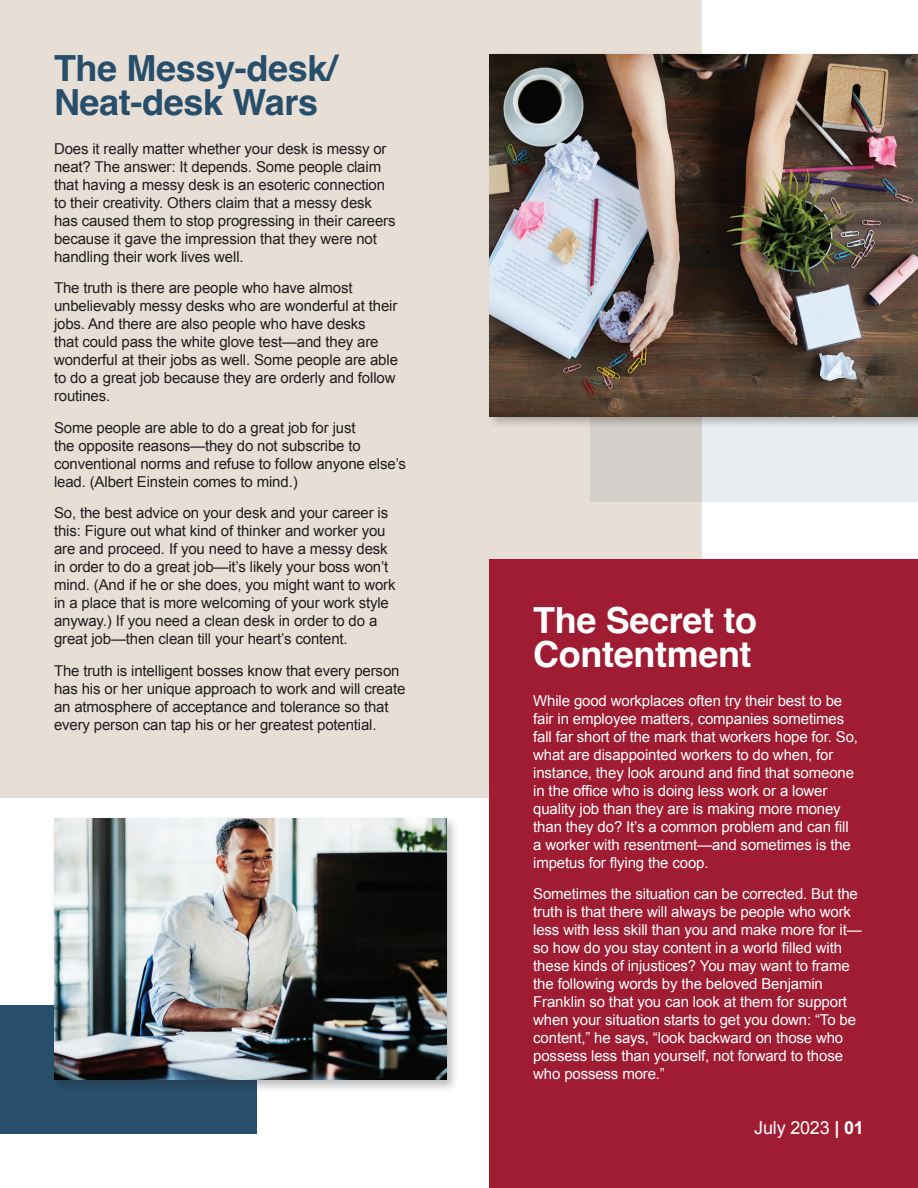
<style>
.page{position:relative;width:918px;height:1188px;background:#fff}
.page>*{position:absolute;margin:0;border:0;box-sizing:border-box;transform-origin:0 0}
.t1{font:700 36px/34.5px "Helvetica";letter-spacing:-.01em;color:#274e6b}
.t2{font:700 36px/34.5px "Helvetica";letter-spacing:-.01em;color:#fff}
.t3{font:18px "Arial";letter-spacing:-.01em;color:#fff}
.t4{font:15px/18px "Arial";letter-spacing:-.01em;color:#211d1f}
.t5{font:15px/18px "Arial";letter-spacing:-.01em;color:#fff}
.s1{font-weight:700}
</style>
<div class="page">
<div style="left:0;top:0;width:702px;height:797px;background:#e7dfd6"></div>
<svg style="left:591px;top:430px;width:327px;height:72px;background:#e1e3e3"></svg>
<div style="left:0;top:1006px;width:256px;height:128px;background:#274e6b"></div>
<div style="left:489px;top:559px;width:429px;height:629px;background:#a01c32"></div>
<div style="left:486px;top:51px;width:432px;height:379px;background:#231f20;opacity:.3"></div>
<img style="left:489px;top:54px;width:429px;height:363px">
<div style="left:51px;top:815px;width:408px;height:278px;background:#231f20;opacity:.3"></div>
<img style="left:54px;top:819px;width:392px;height:261px">
<h1 class="t1" style="left:54px;top:55px;width:285px">The Messy-desk/<br>Neat-desk Wars</h1>
<p class="t4" style="left:54px;top:140px;width:343px">Does it really matter whether your desk is messy or neat? The answer: It depends. Some people claim that having a messy desk is an esoteric connection to their creativity. Others claim that a messy desk has caused them to stop progressing in their careers because it gave the impression that they were not handling their work lives well.</p>
<p class="t4" style="left:54px;top:279px;width:346px">The truth is there are people who have almost unbelievably messy desks who are wonderful at their jobs. And there are also people who have desks<br>that could pass the white glove test—and they are wonderful at their jobs as well. Some people are able to do a great job because they are orderly and follow routines.</p>
<p class="t4" style="left:54px;top:419px;width:354px">Some people are able to do a great job for just<br>the opposite reasons—they do not subscribe to conventional norms and refuse to follow anyone else’s lead. (Albert Einstein comes to mind.)</p>
<p class="t4" style="left:54px;top:504px;width:343px">So, the best advice on your desk and your career is this: Figure out what kind of thinker and worker you are and proceed. If you need to have a messy desk in order to do a great job—it’s likely your boss won’t mind. (And if he or she does, you might want to work in a place that is more welcoming of your work style anyway.) If you need a clean desk in order to do a great job—then clean till your heart’s content.</p>
<p class="t4" style="left:54px;top:662px;width:353px">The truth is intelligent bosses know that every person has his or her unique approach to work and will create an atmosphere of acceptance and tolerance so that every person can tap his or her greatest potential.</p>
<h1 class="t2" style="left:533px;top:607px;width:225px">The Secret to<br>Contentment</h1>
<p class="t5" style="left:533px;top:691px;width:326px">While good workplaces often try their best to be fair in employee matters, companies sometimes fall far short of the mark that workers hope for. So, what are disappointed workers to do when, for instance, they look around and find that someone in the office who is doing less work or a lower quality job than they are is making more money than they do? It’s a common problem and can fill a worker with resentment—and sometimes is the impetus for flying the coop.</p>
<p class="t5" style="left:533px;top:885px;width:330px">Sometimes the situation can be corrected. But the truth is that there will always be people who work less with less skill than you and make more for it— so how do you stay content in a world filled with these kinds of injustices? You may want to frame the following words by the beloved Benjamin Franklin so that you can look at them for support when your situation starts to get you down: “To be content,” he says, “look backward on those who possess less than yourself, not forward to those who possess more.”</p>
<p class="t3" style="left:754px;top:1116px;width:111px">July 2023 <span class="s1">| 01</span></p>
</div>
